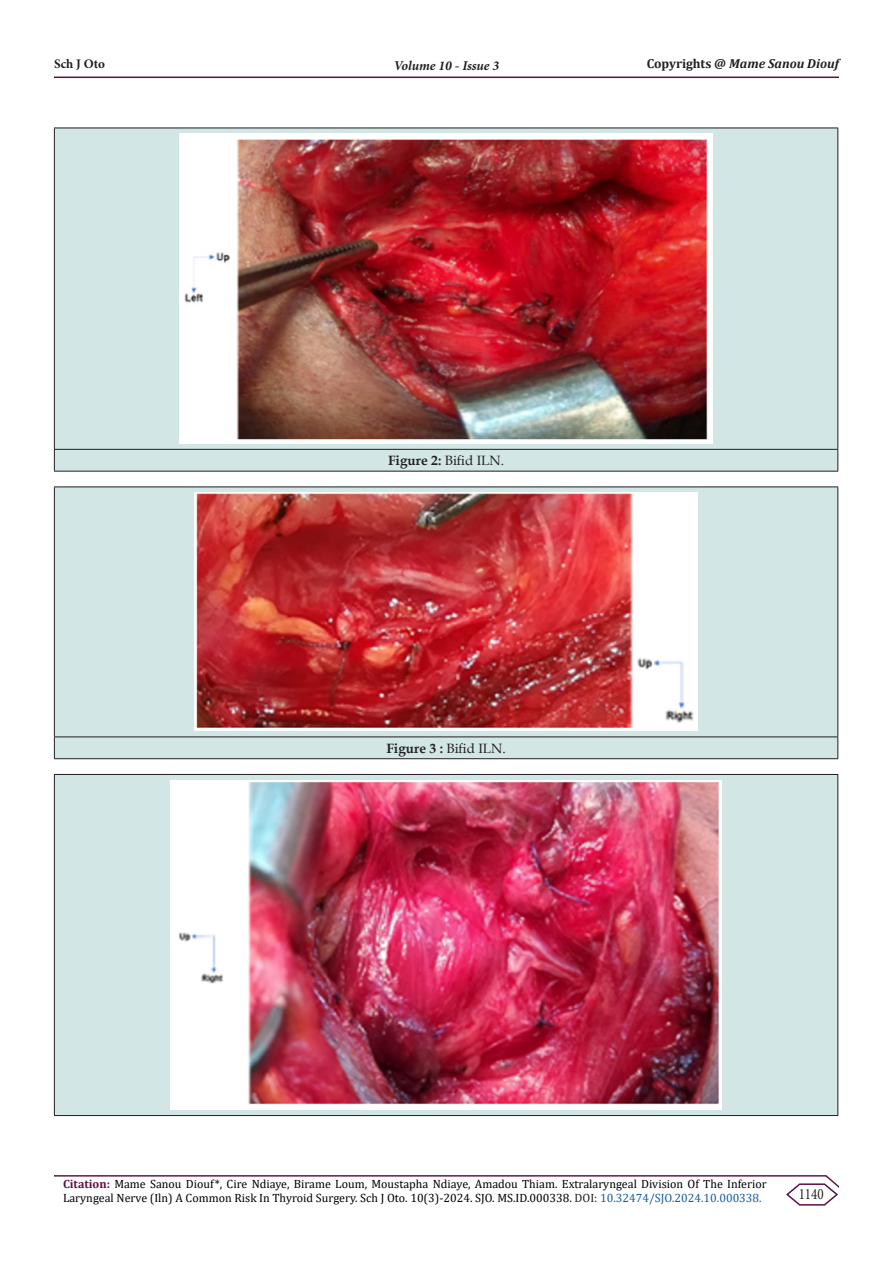
<style>
.page{position:relative;width:893px;height:1263px;background:#fff}
.page>*{position:absolute;margin:0;border:0;box-sizing:border-box;transform-origin:0 0}
.t1{font:15.75px "Minion Pro";color:#231f20;scale:.83 1}
.t2{font:13.5px "Book Antiqua";color:#231f20}
.t3{font:italic 700 13.5px "Minion Pro";letter-spacing:-.005em;color:#231f20}
.t4{font:italic 700 13.05px "Cambria";color:#231f20}
.t5{font:700 13.05px "Minion Pro";color:#231f20}
.t6{font:12px/14.4px "Cambria";color:#000}
.s1{font-style:normal}
.s2{font-weight:700}
.s3{font-weight:700;color:#5c1043}
.s4{color:#231f20}
.s5{color:#175d9e}
</style>
<div class="page">
<hr style="left:54px;top:1175px;width:772px;height:1px;background:#5c1043">
<hr style="left:54px;top:77px;width:785px;height:1px;background:#5c1043">
<svg style="left:785px;top:1175px;width:54px;height:31px"></svg>
<div style="left:55px;top:129px;width:782px;height:342px;background:#d2e6e6"></div>
<hr style="left:54px;top:128px;width:784px;height:1px;background:#231f20">
<hr style="left:54px;top:128px;width:1px;height:321px;background:#231f20">
<hr style="left:837px;top:128px;width:1px;height:321px;background:#231f20">
<hr style="left:54px;top:449px;width:784px;height:1px;background:#231f20">
<svg style="left:54px;top:450px;width:1px;height:21px"></svg>
<svg style="left:837px;top:450px;width:1px;height:21px"></svg>
<hr style="left:54px;top:471px;width:784px;height:1px;background:#231f20">
<img style="left:180px;top:134px;width:532px;height:309px">
<div style="left:55px;top:487px;width:782px;height:271px;background:#d2e6e6"></div>
<hr style="left:54px;top:486px;width:784px;height:1px;background:#231f20">
<hr style="left:54px;top:487px;width:1px;height:249px;background:#231f20">
<hr style="left:837px;top:487px;width:1px;height:249px;background:#231f20">
<hr style="left:54px;top:736px;width:784px;height:1px;background:#231f20">
<svg style="left:54px;top:737px;width:1px;height:21px"></svg>
<svg style="left:837px;top:737px;width:1px;height:21px"></svg>
<hr style="left:54px;top:758px;width:784px;height:1px;background:#231f20">
<img style="left:194px;top:493px;width:504px;height:238px">
<div style="left:54px;top:774px;width:784px;height:341px;background:#d2e6e6"></div>
<hr style="left:54px;top:774px;width:784px;height:1px;background:#231f20">
<hr style="left:54px;top:775px;width:1px;height:340px;background:#231f20">
<hr style="left:837px;top:775px;width:1px;height:340px;background:#231f20">
<hr style="left:54px;top:1115px;width:784px;height:1px;background:#231f20">
<img style="left:171px;top:780px;width:550px;height:329px">
<p class="t5" style="left:54px;top:55px;width:53px">Sch J Oto</p>
<p class="t3" style="left:394px;top:56px;width:107px">Volume 10 - Issue 3</p>
<p class="t4" style="left:647px;top:54px;width:194px"><span class="s1">Copyrights @</span> Mame Sanou Diouf</p>
<p class="t2" style="left:388px;top:451px;width:117px"><span class="s2">Figure 2:</span> Bifid ILN.</p>
<p class="t2" style="left:386px;top:739px;width:121px"><span class="s2">Figure 3 :</span> Bifid ILN.</p>
<p class="t6" style="left:63px;top:1176px;width:705px"><span class="s3">Citation:</span> Mame Sanou Diouf*, Cire Ndiaye, Birame Loum, Moustapha Ndiaye, Amadou Thiam. Extralaryngeal Division Of The Inferior<br>Laryngeal Nerve (Iln) A Common Risk In Thyroid Surgery. Sch J Oto. 10(3)-2024. SJO. MS.ID.000338. <span class="s4">DOI:</span> <span class="s5">10.32474/SJO.2024.10.000338.</span></p>
<p class="t1" style="left:799px;top:1184px;width:32px">1140</p>
</div>
